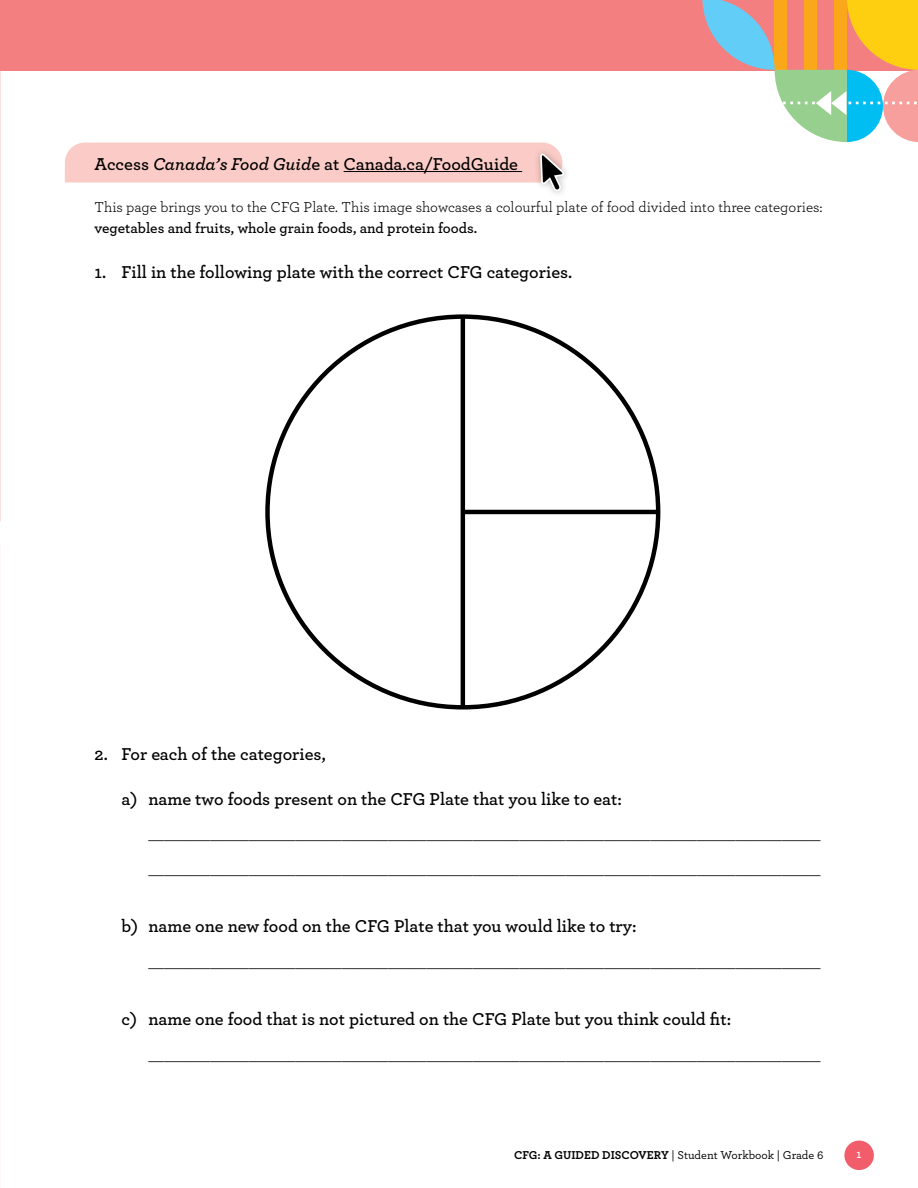
<style>
.page{position:relative;width:918px;height:1188px;background:#fff}
.page>*{position:absolute;margin:0;border:0;box-sizing:border-box;transform-origin:0 0}
._5_tab{font:600 18px "Archer";color:#000}
._25_tab{font:600 18px "Archer";color:#000}
.body{font:600 18px "Archer";color:#000}
._5_tab-2{font:15px "Archer";color:#000}
.body-2{font:15px/21px "Archer";color:#000}
.t1{font:500 12px "Archer";color:#000}
.t2{font:600 12px "Archer";color:#fff}
.s1{font-style:italic}
.s2{font-weight:600}
.s3{font-weight:700}
</style>
<div class="page">
<hr style="left:461px;top:316px;width:4px;height:392px;background:#000">
<hr style="left:463px;top:510px;width:195px;height:4px;background:#000">
<div style="left:0;top:0;width:918px;height:71px;background:#f37f81"></div>
<svg style="left:65px;top:142px;width:500px;height:50px"></svg>
<svg style="left:702px;top:0;width:216px;height:142px"></svg>
<div style="left:844px;top:1141px;width:30px;height:29px;background:#f15d6b;border-radius:50%"></div>
<p class="body" style="left:94px;top:150px;width:425px">Access <span class="s1">Canada’s Food Guid</span>e at Canada.ca/FoodGuide</p>
<p class="body-2" style="left:94px;top:196px;width:730px">This page brings you to the CFG Plate. This image showcases a colourful plate of food divided into three categories: <span class="s2">vegetables and fruits, whole grain foods, and protein foods.</span></p>
<p class="_25_tab" style="left:94px;top:258px;width:479px">1. Fill in the following plate with the correct CFG categories.</p>
<p class="_25_tab" style="left:94px;top:740px;width:233px">2. For each of the categories,</p>
<p class="_5_tab" style="left:122px;top:785px;width:502px">a) name two foods present on the CFG Plate that you like to eat:</p>
<p class="_5_tab-2" style="left:149px;top:824px;width:674px">_______________________________________________________________________________________</p>
<p class="_5_tab-2" style="left:149px;top:858px;width:674px">_______________________________________________________________________________________</p>
<p class="_5_tab" style="left:122px;top:913px;width:517px">b) name one new food on the CFG Plate that you would like to try:</p>
<p class="_5_tab-2" style="left:149px;top:951px;width:674px">_______________________________________________________________________________________</p>
<p class="_5_tab" style="left:122px;top:1006px;width:611px">c) name one food that is not pictured on the CFG Plate but you think could fit:</p>
<p class="_5_tab-2" style="left:149px;top:1044px;width:674px">_______________________________________________________________________________________</p>
<p class="t1" style="left:514px;top:1146px;width:311px"><span class="s3">CFG: A GUIDED DISCOVERY</span> | Student Workbook | Grade 6</p>
<p class="t2" style="left:857px;top:1145px;width:7px">1</p>
</div>
